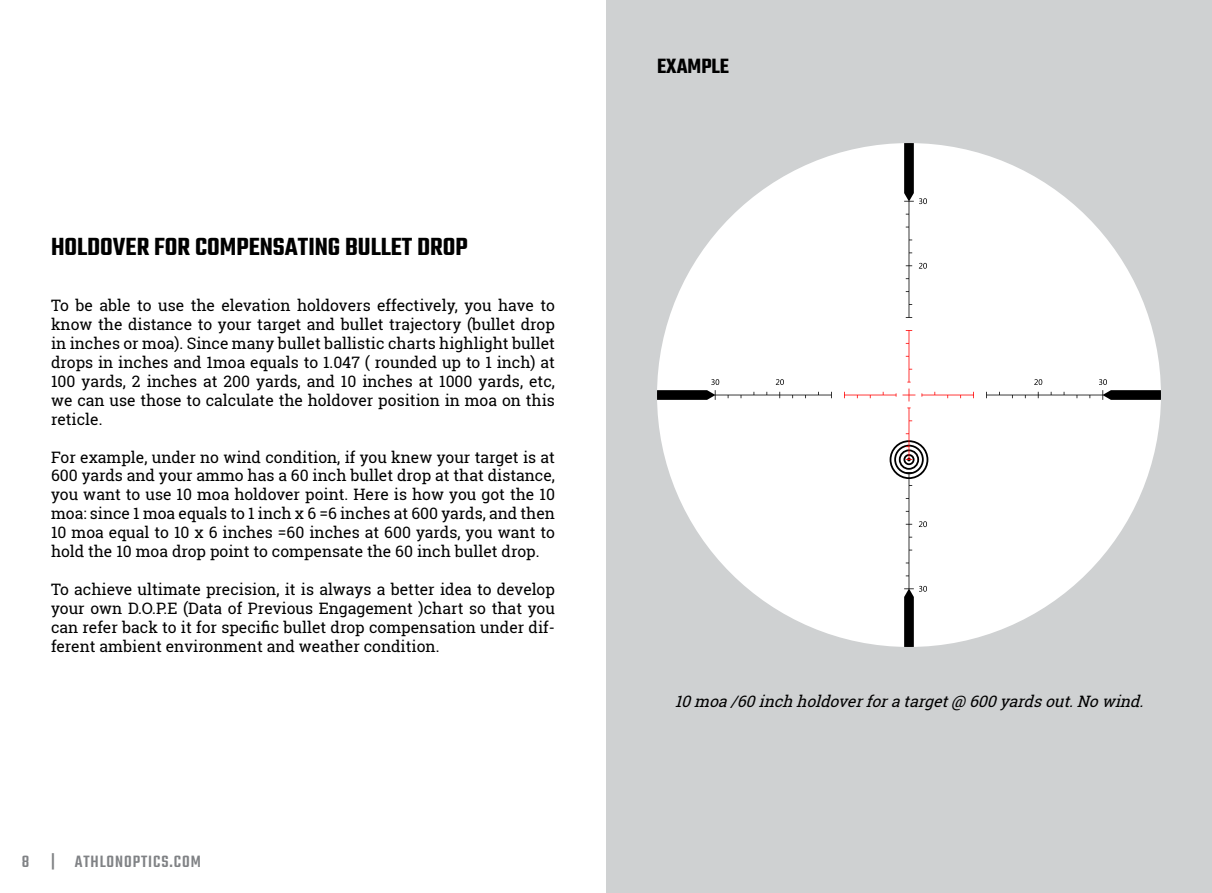
<style>
.page{position:relative;width:1212px;height:893px;background:#fff}
.page>*{position:absolute;margin:0;border:0;box-sizing:border-box;transform-origin:0 0}
.Text_Standard{font:600 27px "Teko";color:#000}
.Text_Standard-2{font:600 22.5px "Teko";color:#000}
.t1{font:500 18px "Teko";letter-spacing:.05em;color:#808285}
.Text_Standard-3{font:15.75px/18.9px "Roboto Slab";color:#000;text-align:justify}
.Text_Standard-4{font:italic 15.75px "Roboto Slab";color:#000}
</style>
<div class="page">
<div style="left:606px;top:0;width:606px;height:893px;background:#cfd1d2"></div>
<div style="left:657px;top:143px;width:504px;height:504px;background:#fff;border-radius:50%"></div>
<svg style="left:921px;top:392px;width:53px;height:6px"></svg>
<svg style="left:844px;top:392px;width:52px;height:6px"></svg>
<svg style="left:902px;top:389px;width:13px;height:12px"></svg>
<svg style="left:906px;top:330px;width:6px;height:52px"></svg>
<svg style="left:657px;top:379px;width:175px;height:21px"></svg>
<svg style="left:889px;top:408px;width:40px;height:239px"></svg>
<svg style="left:986px;top:379px;width:175px;height:21px"></svg>
<svg style="left:904px;top:143px;width:23px;height:175px"></svg>
<p class="Text_Standard" style="left:51px;top:230px;width:418px">HOLDOVER FOR COMPENSATING BULLET DROP</p>
<p class="Text_Standard-3" style="left:51px;top:296px;width:505px">To be able to use the elevation holdovers effectively, you have to know the distance to your target and bullet trajectory (bullet drop in inches or moa). Since many bullet ballistic charts highlight bullet drops in inches and 1moa equals to 1.047 ( rounded up to 1 inch) at 100 yards, 2 inches at 200 yards, and 10 inches at 1000 yards, etc, we can use those to calculate the holdover position in moa on this reticle.</p>
<p class="Text_Standard-3" style="left:51px;top:447px;width:505px">For example, under no wind condition, if you knew your target is at 600 yards and your ammo has a 60 inch bullet drop at that distance, you want to use 10 moa holdover point. Here is how you got the 10 moa: since 1 moa equals to 1 inch x 6 =6 inches at 600 yards, and then 10 moa equal to 10 x 6 inches =60 inches at 600 yards, you want to hold the 10 moa drop point to compensate the 60 inch bullet drop.</p>
<p class="Text_Standard-3" style="left:51px;top:579px;width:505px">To achieve ultimate precision, it is always a better idea to develop your own D.O.P.E (Data of Previous Engagement )chart so that you can refer back to it for specific bullet drop compensation under dif&shy;ferent ambient environment and weather condition.</p>
<p class="t1" style="left:22px;top:851px;width:181px">8 | ATHLONOPTICS.COM</p>
<p class="Text_Standard-2" style="left:657px;top:52px;width:74px">EXAMPLE</p>
<p class="Text_Standard-4" style="left:675px;top:690px;width:475px">10moa/60inchholdoverforatarget@ 600yardsout.Nowind.</p>
</div>
